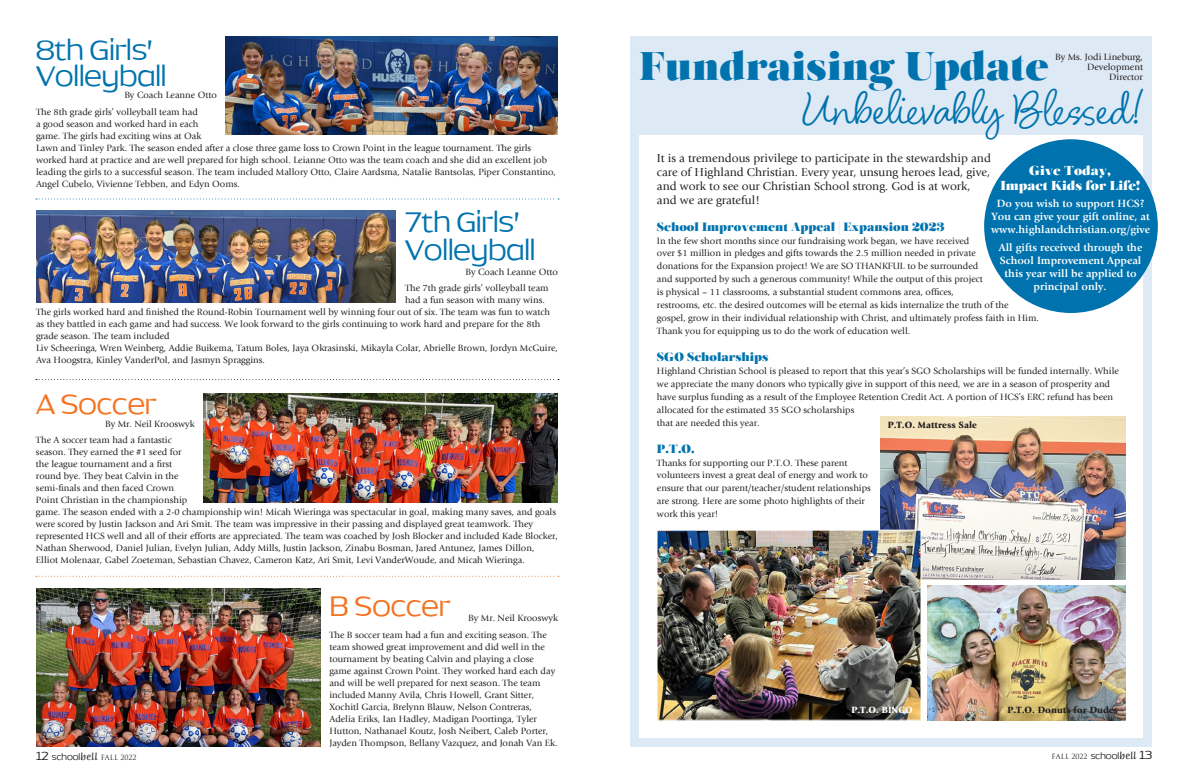
<style>
.page{position:relative;width:1188px;height:783px;background:#fff}
.page>*{position:absolute;margin:0;border:0;box-sizing:border-box;transform-origin:0 0}
.t1{font:48px "Blithe";color:#0073ae}
.t2{font:40px "Salome";color:#0073ae}
.t3{font:300 38px/28px "Dynasty";color:#0073ae}
.t4{font:300 38px "Dynasty";color:#f47321}
.t5{font:13px/15px "Salome";color:#fff;text-align:center}
.t6{font:12px/14px "Giovanni";color:#231f20}
.t7{font:12px "Salome";color:#0073ae}
.t8{font:700 11px/13px "Giovanni";color:#fff;text-align:center}
.t9{font:9.5px/12px "Giovanni";color:#231f20}
.t10{font:900 9.5px "Giovanni";color:#231f20}
.t11{font:900 9.5px "Giovanni";color:#fff}
.t12{font:7px "Trajan Pro";letter-spacing:.005em;color:#231f20}
.s1{font-family:"Dynasty";font-weight:300;font-size:16px}
.s2{font-family:"Dynasty";font-weight:300;font-size:12px}
.s3{font-family:"Briem Script Std";font-size:10px}
</style>
<div class="page">
<div style="left:630px;top:36px;width:522px;height:711px;background:#dde9f4"></div>
<div style="left:639px;top:135px;width:504px;height:603px;background:#fff"></div>
<img style="left:204px;top:393px;width:354px;height:110px">
<img style="left:927px;top:585px;width:198px;height:136px">
<img style="left:880px;top:417px;width:245px;height:163px">
<img style="left:36px;top:211px;width:360px;height:92px">
<img style="left:226px;top:36px;width:332px;height:99px">
<img style="left:36px;top:588px;width:284px;height:159px">
<svg style="left:36px;top:198px;width:523px;height:2px"></svg>
<svg style="left:36px;top:576px;width:523px;height:1px"></svg>
<svg style="left:36px;top:379px;width:523px;height:1px"></svg>
<div style="left:984px;top:139px;width:174px;height:174px;background:#0073ae;border-radius:50%"></div>
<img style="left:658px;top:532px;width:262px;height:187px">
<div style="left:656px;top:530px;width:266px;height:191px;border:1px solid #fff"></div>
<h3 class="t3" style="left:36px;top:37px;width:118px">8th Girls’</h3>
<h3 class="t3" style="left:36px;top:63px;width:132px">Volleyball</h3>
<p class="t9" style="left:36px;top:88px;width:182px;line-height:16.5px;text-indent:88px">By Coach Leanne Otto<br>The 8th grade girls’ volleyball team had</p>
<p class="t9" style="left:36px;top:119px;width:522px">a good season and worked hard in each<br>game. The girls had exciting wins at Oak<br>Lawn and Tinley Park. The season ended after a close three game loss to Crown Point in the league tournament. The girls worked hard at practice and are well prepared for high school. Leianne Otto was the team coach and she did an excellent job leading the girls to a successful season. The team included Mallory Otto, Claire Aardsma, Natalie Bantsolas, Piper Constantino, Angel Cubelo, Vivienne Tebben, and Edyn Ooms.</p>
<h3 class="t3" style="left:405px;top:208px;width:132px">7th Girls’<br>Volleyball</h3>
<p class="t9" style="left:405px;top:264px;width:154px;line-height:16.5px;text-indent:60px">By Coach Leanne Otto<br>The 7th grade girls’ volleyball team</p>
<p class="t9" style="left:36px;top:295px;width:523px;text-indent:369px">had a fun season with many wins.<br>The girls worked hard and finished the Round-Robin Tournament well by winning four out of six. The team was fun to watch as they battled in each game and had success. We look forward to the girls continuing to work hard and prepare for the 8th grade season. The team included<br>Liv Scheeringa, Wren Weinberg, Addie Buikema, Tatum Boles, Jaya Okrasinski, Mikayla Colar, Abrielle Brown, Jordyn McGuire, Ava Hoogstra, Kinley VanderPol, and Jasmyn Spraggins.</p>
<h3 class="t4" style="left:36px;top:387px;width:122px">A Soccer</h3>
<p class="t9" style="left:36px;top:416px;width:160px;line-height:16.5px;text-indent:69px">By Mr. Neil Krooswyk<br>The A soccer team had a fantastic</p>
<p class="t9" style="left:36px;top:447px;width:524px">season. They earned the #1 seed for<br>the league tournament and a first<br>round bye. They beat Calvin in the<br>semi-finals and then faced Crown<br>Point Christian in the championship<br>game. The season ended with a 2-0 championship win! Micah Wieringa was spectacular in goal, making many saves, and goals were scored by Justin Jackson and Ari Smit. The team was impressive in their passing and displayed great teamwork. They represented HCS well and all of their efforts are appreciated. The team was coached by Josh Blocker and included Kade Blocker, Nathan Sherwood, Daniel Julian, Evelyn Julian, Addy Mills, Justin Jackson, Zinabu Bosman, Jared Antunez, James Dillon, Elliot Molenaar, Gabel Zoeteman, Sebastian Chavez, Cameron Katz, Ari Smit, Levi VanderWoude, and Micah Wieringa.</p>
<p class="t12" style="left:36px;top:753px;width:102px"><span class="s1">12</span> <span class="s2">school</span><span class="s3">bell</span> FALL 2022</p>
<h3 class="t4" style="left:329px;top:590px;width:122px">B Soccer</h3>
<p class="t9" style="left:329px;top:611px;width:230px;line-height:16.5px;text-indent:139px">By Mr. Neil Krooswyk<br>The B soccer team had a fun and exciting season. The</p>
<p class="t9" style="left:329px;top:641px;width:230px">team showed great improvement and did well in the tournament by beating Calvin and playing a close game against Crown Point. They worked hard each day and will be well prepared for next season. The team included Manny Avila, Chris Howell, Grant Sitter, Xochitl Garcia, Brelynn Blauw, Nelson Contreras, Adelia Eriks, Ian Hadley, Madigan Poortinga, Tyler Hutton, Nathanael Koutz, Josh Neibert, Caleb Porter, Jayden Thompson, Bellany Vazquez, and Jonah Van Ek.</p>
<h2 class="t2" style="left:639px;top:39px;width:412px">Fundraising Update</h2>
<h1 class="t1" style="left:803px;top:79px;width:341px">Unbelievably Blessed!</h1>
<p class="t9" style="left:1055px;top:52px;width:89px;line-height:10px;text-align:right">By Ms. Jodi Lineburg,<br>Development<br>Director</p>
<p class="t6" style="left:657px;top:152px;width:335px">It is a tremendous privilege to participate in the stewardship and care of Highland Christian. Every year, unsung heroes lead, give, and work to see our Christian School strong. God is at work, and we are grateful!</p>
<p class="t7" style="left:657px;top:218px;width:289px">School Improvement Appeal | Expansion 2023</p>
<p class="t9" style="left:657px;top:235px;width:384px;line-height:13px">In the few short months since our fundraising work began, we have received<br>over $1 million in pledges and gifts towards the 2.5 million needed in private<br>donations for the Expansion project! We are SO THANKFUL to be surrounded<br>and supported by such a generous community! While the output of this project<br>is physical – 11 classrooms, a substantial student commons area, offices,<br>restrooms, etc. the desired outcomes will be eternal as kids internalize the truth of the gospel, grow in their individual relationship with Christ, and ultimately profess faith in Him.<br>Thank you for equipping us to do the work of education well.</p>
<p class="t7" style="left:657px;top:349px;width:113px">SGO Scholarships</p>
<p class="t9" style="left:657px;top:365px;width:463px;line-height:13px">Highland Christian School is pleased to report that this year’s SGO Scholarships will be funded internally. While we appreciate the many donors who typically give in support of this need, we are in a season of prosperity and have surplus funding as a result of the Employee Retention Credit Act. A portion of HCS’s ERC refund has been allocated for the estimated 35 SGO scholarships<br>that are needed this year.</p>
<p class="t7" style="left:657px;top:440px;width:39px">P.T.O.</p>
<p class="t9" style="left:657px;top:457px;width:215px;line-height:13px">Thanks for supporting our P.T.O. These parent volunteers invest a great deal of energy and work to ensure that our parent/teacher/student relationships are strong. Here are some photo highlights of their work this year!</p>
<h3 class="t5" style="left:1000px;top:163px;width:141px">Give Today,<br>Impact Kids for Life!</h3>
<p class="t8" style="left:991px;top:198px;width:161px">Do you wish to support HCS?<br>You can give your gift online, at www.highlandchristian.org/give</p>
<p class="t8" style="left:999px;top:242px;width:145px">All gifts received through the<br>School Improvement Appeal this year will be applied to principal only.</p>
<p class="t10" style="left:888px;top:421px;width:91px">P.T.O. Mattress Sale</p>
<p class="t11" style="left:851px;top:706px;width:63px">P.T.O. BINGO</p>
<p class="t10" style="left:1007px;top:706px;width:112px">P.T.O. Donuts for Dudes</p>
<p class="t12" style="left:1052px;top:752px;width:102px">FALL 2022 <span class="s2">school</span><span class="s3">bell</span> <span class="s1">13</span></p>
</div>
